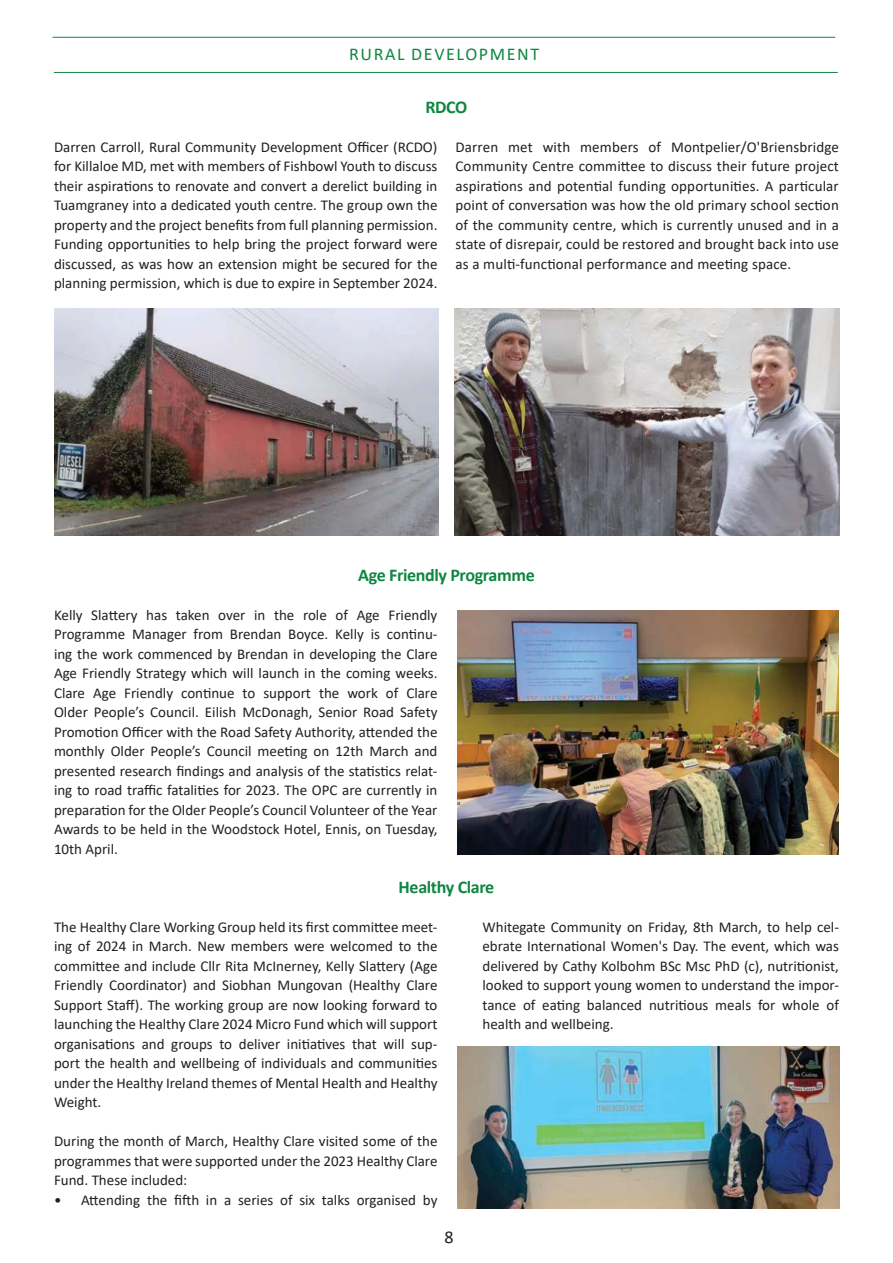
<style>
.page{position:relative;width:893px;height:1263px;background:#fff}
.page>*{position:absolute;margin:0;border:0;box-sizing:border-box;transform-origin:0 0}
.t1{font:700 18px "Calibri";letter-spacing:-.02em;color:#0f8641}
.t2{font:18px "Calibri";letter-spacing:.09em;color:#0f8641}
.t3{font:18px "Calibri";color:#221f1f}
.t4{font:15px/19.5px "Calibri";color:#221f1f;text-align:justify}
</style>
<div class="page">
<hr style="left:53px;top:37px;width:782px;height:1px;background:#0f8641">
<hr style="left:54px;top:72px;width:784px;height:1px;background:#0f8641">
<img style="left:54px;top:308px;width:385px;height:228px">
<img style="left:458px;top:610px;width:381px;height:245px">
<img style="left:458px;top:1046px;width:382px;height:163px">
<img style="left:455px;top:308px;width:385px;height:228px">
<p class="t2" style="left:349px;top:45px;width:191px">RURAL DEVELOPMENT</p>
<p class="t1" style="left:425px;top:99px;width:43px">RDCO</p>
<p class="t4" style="left:54px;top:136px;width:385px">Darren Carroll, Rural Community Development Officer (RCDO) for Killaloe MD, met with members of Fishbowl Youth to discuss their aspirations to renovate and convert a derelict building in Tuamgraney into a dedicated youth centre. The group own the property and the project benefits from full planning permission.<br>Funding opportunities to help bring the project forward were discussed, as was how an extension might be secured for the planning permission, which is due to expire in September 2024.</p>
<p class="t4" style="left:455px;top:136px;width:385px">Darren met with members of Montpelier/O'Briensbridge Community Centre committee to discuss their future project aspirations and potential funding opportunities. A particular point of conversation was how the old primary school section of the community centre, which is currently unused and in a state of disrepair, could be restored and brought back into use as a multi-functional performance and meeting space.</p>
<p class="t1" style="left:358px;top:567px;width:178px">Age Friendly Programme</p>
<p class="t4" style="left:54px;top:604px;width:385px">Kelly Slattery has taken over in the role of Age Friendly Programme Manager from Brendan Boyce. Kelly is continu&shy;ing the work commenced by Brendan in developing the Clare Age Friendly Strategy which will launch in the coming weeks.<br>Clare Age Friendly continue to support the work of Clare Older People’s Council. Eilish McDonagh, Senior Road Safety Promotion Officer with the Road Safety Authority, attended the monthly Older People’s Council meeting on 12th March and presented research findings and analysis of the statistics relat&shy;ing to road traffic fatalities for 2023. The OPC are currently in preparation for the Older People’s Council Volunteer of the Year Awards to be held in the Woodstock Hotel, Ennis, on Tuesday, 10th April.</p>
<p class="t1" style="left:399px;top:879px;width:97px">Healthy Clare</p>
<p class="t4" style="left:54px;top:916px;width:385px">The Healthy Clare Working Group held its first committee meet&shy;ing of 2024 in March. New members were welcomed to the committee and include Cllr Rita McInerney, Kelly Slattery (Age Friendly Coordinator) and Siobhan Mungovan (Healthy Clare Support Staff). The working group are now looking forward to launching the Healthy Clare 2024 Micro Fund which will support organisations and groups to deliver initiatives that will sup&shy;port the health and wellbeing of individuals and communities under the Healthy Ireland themes of Mental Health and Healthy Weight.</p>
<p class="t4" style="left:54px;top:1131px;width:385px">During the month of March, Healthy Clare visited some of the programmes that were supported under the 2023 Healthy Clare Fund. These included:</p>
<p class="t4" style="left:54px;top:1190px;width:385px">• Attending the fifth in a series of six talks organised by</p>
<p class="t3" style="left:444px;top:1224px;width:11px">8</p>
<p class="t4" style="left:482px;top:916px;width:358px">Whitegate Community on Friday, 8th March, to help cel&shy;ebrate International Women's Day. The event, which was delivered by Cathy Kolbohm BSc Msc PhD (c), nutritionist, looked to support young women to understand the impor&shy;tance of eating balanced nutritious meals for whole of health and wellbeing.</p>
</div>
